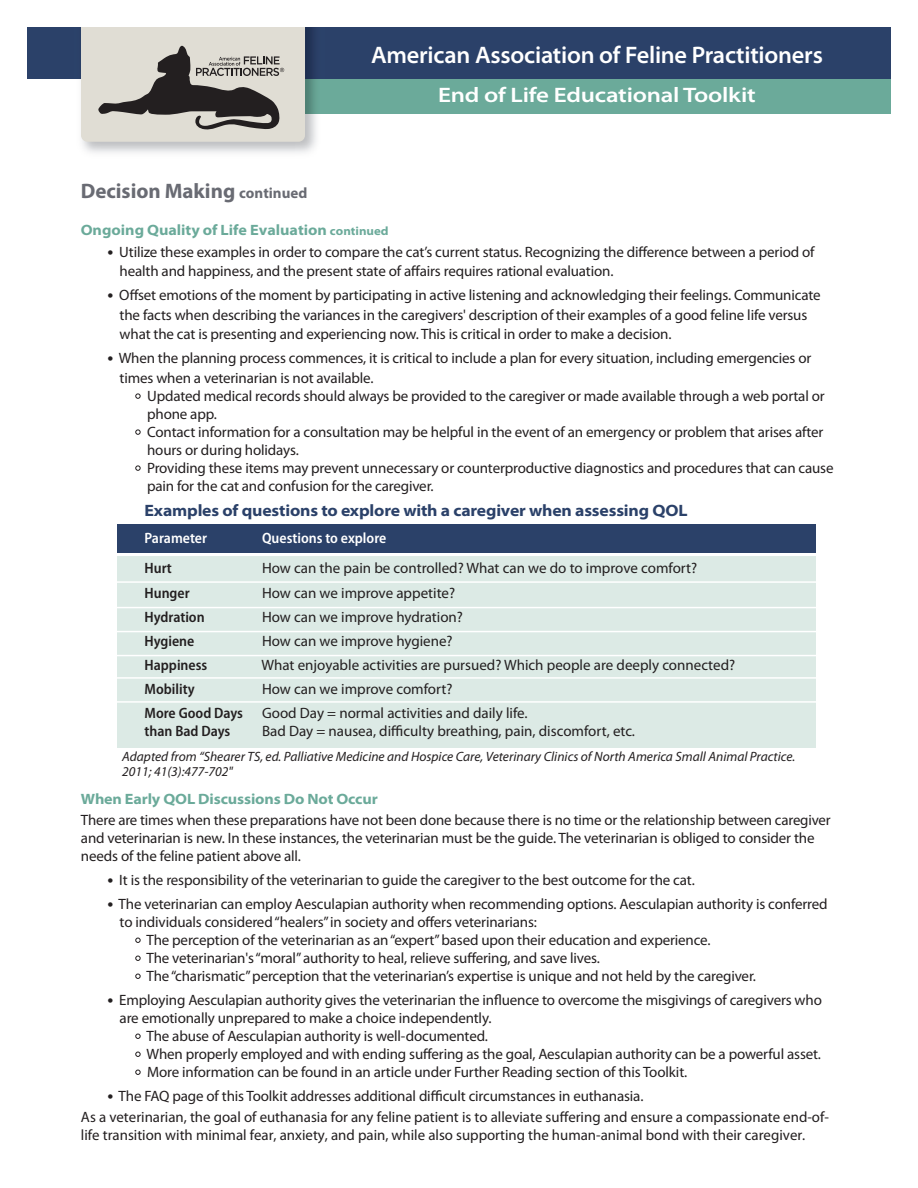
<style>
.page{position:relative;width:918px;height:1188px;background:#fff}
.page>*{position:absolute;margin:0;border:0;box-sizing:border-box;transform-origin:0 0}
.t1{font:600 semi-expanded 24px "Myriad Pro";letter-spacing:-.01em;color:#fff;scale:.94 1}
.t2{font:600 semi-expanded 21px "Myriad Pro";letter-spacing:-.01em;color:#fff;scale:1.1 1}
.t3{font:700 21px "Myriad Pro";color:#696b73}
.t4{font:700 semi-expanded 16.5px "Myriad Pro";letter-spacing:-.01em;color:#2b4169}
.t5{font:15px/18px "Myriad Pro";letter-spacing:-.01em;color:#231f20}
.t6{font:700 semi-expanded 15px "Myriad Pro";letter-spacing:-.01em;color:#6baa9a}
.t7{font:600 semi-condensed 15px "Myriad Pro";color:#231f20}
.t8{font:600 semi-condensed 15px "Myriad Pro";color:#fff}
.t9{font:italic 13.5px/15px "Myriad Pro";color:#231f20}
.s1{font-size:15px}
.s2{font-size:12px}
.s3{font-size:21px}
.s4{font-size:21px;color:#fff}
</style>
<div class="page">
<div style="left:118px;top:524px;width:698px;height:28px;background:#2b4169"></div>
<div style="left:118px;top:556px;width:698px;height:191px;background:#dceae5"></div>
<div style="left:296px;top:72px;width:595px;height:42px;background:#6baa9a"></div>
<div style="left:27px;top:27px;width:864px;height:52px;background:#2b4169"></div>
<div style="left:81px;top:0;width:224px;height:142px;background:#e0ddd4;border-radius:6px"></div>
<svg style="left:98px;top:46px;width:186px;height:83px"></svg>
<div style="left:0;top:0;width:918px;height:27px;background:#fff"></div>
<hr style="left:112px;top:581px;width:712px;height:2px;background:#fff">
<hr style="left:113px;top:607px;width:708px;height:1px;background:#fff">
<hr style="left:112px;top:631px;width:712px;height:1px;background:#fff">
<hr style="left:111px;top:655px;width:711px;height:1px;background:#fff">
<hr style="left:113px;top:677px;width:712px;height:2px;background:#fff">
<hr style="left:113px;top:701px;width:713px;height:2px;background:#fff">
<h1 class="t1" style="left:371px;top:46px;width:482px">American Association of Feline Practitioners</h1>
<h2 class="t2" style="left:438px;top:87px;width:290px">End of Life Educational Toolkit</h2>
<h2 class="t3" style="left:81px;top:177px;width:228px">Decision Making <span class="s1">continued</span></h2>
<p class="t6" style="left:81px;top:224px;width:309px">Ongoing Quality of Life Evaluation <span class="s2">continued</span></p>
<p class="t5" style="left:120px;top:243px;width:697px;line-height:19.5px;text-indent:-12px"><span class="s3">•</span> Utilize these examples in order to compare the cat’s current status. Recognizing the difference between a period of health and happiness, and the present state of affairs requires rational evaluation.</p>
<p class="t5" style="left:120px;top:287px;width:703px;line-height:19.5px;text-indent:-12px"><span class="s3">•</span> Offset emotions of the moment by participating in active listening and acknowledging their feelings. Communicate the facts when describing the variances in the caregivers' description of their examples of a good feline life versus what the cat is presenting and experiencing now. This is critical in order to make a decision.</p>
<p class="t5" style="left:120px;top:350px;width:693px;line-height:19.5px;text-indent:-12px"><span class="s3">•</span> When the planning process commences, it is critical to include a plan for every situation, including emergencies or times when a veterinarian is not available.</p>
<p class="t5" style="left:147px;top:388px;width:679px;text-indent:-12px"><span class="s4">•</span> Updated medical records should always be provided to the caregiver or made available through a web portal or phone app.</p>
<p class="t5" style="left:147px;top:424px;width:678px;text-indent:-12px"><span class="s4">•</span> Contact information for a consultation may be helpful in the event of an emergency or problem that arises after hours or during holidays.</p>
<p class="t5" style="left:147px;top:460px;width:688px;text-indent:-12px"><span class="s4">•</span> Providing these items may prevent unnecessary or counterproductive diagnostics and procedures that can cause pain for the cat and confusion for the caregiver.</p>
<p class="t4" style="left:145px;top:504px;width:545px">Examples of questions to explore with a caregiver when assessing QOL</p>
<p class="t8" style="left:145px;top:532px;width:64px">Parameter</p>
<p class="t8" style="left:262px;top:532px;width:126px">Questions to explore</p>
<p class="t7" style="left:145px;top:562px;width:29px">Hurt</p>
<p class="t5" style="left:262px;top:560px;width:437px">How can the pain be controlled? What can we do to improve comfort?</p>
<p class="t7" style="left:145px;top:588px;width:47px">Hunger</p>
<p class="t5" style="left:262px;top:585px;width:195px">How can we improve appetite?</p>
<p class="t7" style="left:145px;top:612px;width:62px">Hydration</p>
<p class="t5" style="left:262px;top:609px;width:203px">How can we improve hydration?</p>
<p class="t7" style="left:145px;top:636px;width:51px">Hygiene</p>
<p class="t5" style="left:262px;top:633px;width:192px">How can we improve hygiene?</p>
<p class="t7" style="left:145px;top:660px;width:64px">Happiness</p>
<p class="t5" style="left:262px;top:657px;width:475px">What enjoyable activities are pursued? Which people are deeply connected?</p>
<p class="t7" style="left:145px;top:684px;width:52px">Mobility</p>
<p class="t5" style="left:262px;top:681px;width:192px">How can we improve comfort?</p>
<p class="t7" style="left:145px;top:708px;width:100px">More Good Days</p>
<p class="t5" style="left:262px;top:705px;width:267px">Good Day = normal activities and daily life.</p>
<p class="t7" style="left:145px;top:726px;width:87px">than Bad Days</p>
<p class="t5" style="left:262px;top:723px;width:375px">Bad Day = nausea, difficulty breathing, pain, discomfort, etc.</p>
<p class="t9" style="left:122px;top:751px;width:675px">Adapted from “Shearer TS, ed. Palliative Medicine and Hospice Care, Veterinary Clinics of North America Small Animal Practice.<br>2011; 41(3):477-702"</p>
<p class="t6" style="left:81px;top:793px;width:298px">When Early QOL Discussions Do Not Occur</p>
<p class="t5" style="left:81px;top:812px;width:751px">There are times when these preparations have not been done because there is no time or the relationship between caregiver and veterinarian is new. In these instances, the veterinarian must be the guide. The veterinarian is obliged to consider the needs of the feline patient above all.</p>
<p class="t5" style="left:108px;top:872px;width:589px"><span class="s3">•</span> It is the responsibility of the veterinarian to guide the caregiver to the best outcome for the cat.</p>
<p class="t5" style="left:120px;top:896px;width:710px;text-indent:-12px"><span class="s3">•</span> The veterinarian can employ Aesculapian authority when recommending options. Aesculapian authority is conferred to individuals considered “healers” in society and offers veterinarians:</p>
<p class="t5" style="left:135px;top:932px;width:577px"><span class="s4">•</span> The perception of the veterinarian as an “expert” based upon their education and experience.</p>
<p class="t5" style="left:135px;top:950px;width:466px"><span class="s4">•</span> The veterinarian's “moral” authority to heal, relieve suffering, and save lives.</p>
<p class="t5" style="left:135px;top:968px;width:623px"><span class="s4">•</span> The “charismatic” perception that the veterinarian’s expertise is unique and not held by the caregiver.</p>
<p class="t5" style="left:120px;top:992px;width:704px;text-indent:-12px"><span class="s3">•</span> Employing Aesculapian authority gives the veterinarian the influence to overcome the misgivings of caregivers who are emotionally unprepared to make a choice independently.</p>
<p class="t5" style="left:135px;top:1028px;width:354px"><span class="s4">•</span> The abuse of Aesculapian authority is well-documented.</p>
<p class="t5" style="left:135px;top:1046px;width:688px"><span class="s4">•</span> When properly employed and with ending suffering as the goal, Aesculapian authority can be a powerful asset.</p>
<p class="t5" style="left:135px;top:1064px;width:554px"><span class="s4">•</span> More information can be found in an article under Further Reading section of this Toolkit.</p>
<p class="t5" style="left:108px;top:1088px;width:537px"><span class="s3">•</span> The FAQ page of this Toolkit addresses additional difficult circumstances in euthanasia.</p>
<p class="t5" style="left:81px;top:1109px;width:750px">As a veterinarian, the goal of euthanasia for any feline patient is to alleviate suffering and ensure a compassionate end-of&shy;life transition with minimal fear, anxiety, and pain, while also supporting the human-animal bond with their caregiver.</p>
</div>
